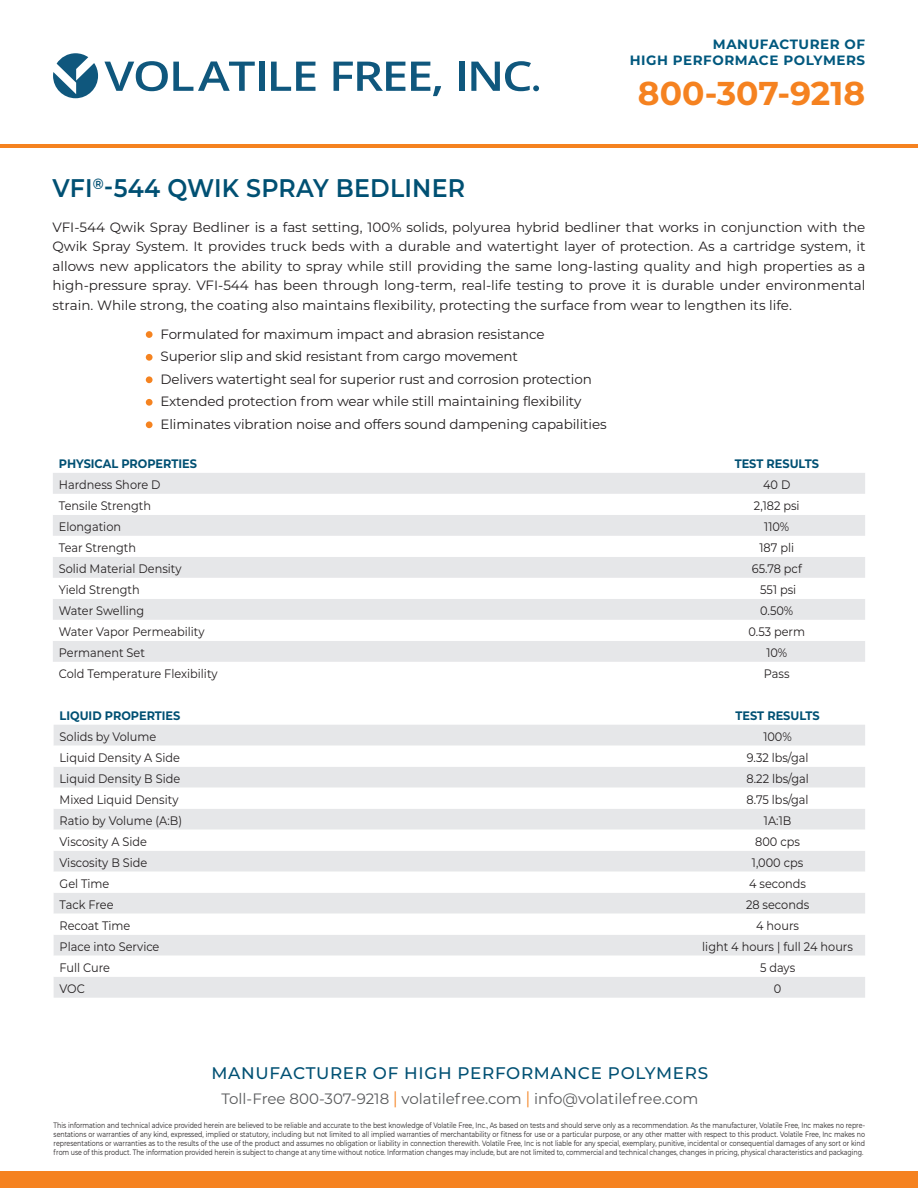
<style>
.page{position:relative;width:918px;height:1188px;background:#fff}
.page>*{position:absolute;margin:0;border:0;box-sizing:border-box;transform-origin:0 0}
.t1{font:700 33px "Montserrat";color:#f58220}
.t2{font:600 25.5px "Montserrat";letter-spacing:.01em;color:#005073;scale:.93 1}
.t3{font:500 16.8px "Montserrat";letter-spacing:.04em;color:#005073}
.t4{font:15px "Montserrat";color:#595a5c}
.INTRO_PARA{font:13.5px/19.5px "Montserrat";letter-spacing:-.01em;color:#231f20;text-align:justify}
.t5{font:700 13.5px "Montserrat";letter-spacing:.04em;color:#01587e}
.t6{font:12.3px "Montserrat";color:#231f20;scale:.92 1}
.t7{font:700 12.3px "Montserrat";color:#005073;scale:.92 1}
.LEGAL{font:7.8px/9px "Montserrat";letter-spacing:-.005em;color:#231f20;text-align:justify;scale:.81 1}
.s1{font-size:17.1px;color:#f58220}
</style>
<div class="page">
<hr style="left:0;top:144px;width:918px;height:3px;background:#f58220">
<svg style="left:53px;top:53px;width:45px;height:45px"></svg>
<svg style="left:104px;top:61px;width:151px;height:30px"></svg>
<div style="left:259px;top:62px;width:6px;height:29px;background:#0f577d"></div>
<svg style="left:271px;top:62px;width:44px;height:29px"></svg>
<svg style="left:334px;top:62px;width:71px;height:29px"></svg>
<svg style="left:411px;top:62px;width:30px;height:34px"></svg>
<div style="left:459px;top:62px;width:6px;height:29px;background:#0f577d"></div>
<svg style="left:471px;top:61px;width:68px;height:30px"></svg>
<div style="left:53px;top:473px;width:812px;height:21px;background:#e6e7e9"></div>
<svg style="left:53px;top:515px;width:812px;height:147px;fill:#e6e7e9"></svg>
<div style="left:54px;top:725px;width:811px;height:273px;background:#e6e7e9"></div>
<svg style="left:54px;top:746px;width:811px;height:231px"></svg>
<div style="left:146px;top:331px;width:7px;height:7px;background:#f58320;border-radius:50%"></div>
<div style="left:146px;top:354px;width:7px;height:7px;background:#f58320;border-radius:50%"></div>
<div style="left:146px;top:376px;width:7px;height:7px;background:#f58320;border-radius:50%"></div>
<div style="left:146px;top:399px;width:7px;height:7px;background:#f58320;border-radius:50%"></div>
<div style="left:146px;top:421px;width:7px;height:7px;background:#f58320;border-radius:50%"></div>
<div style="left:0;top:1171px;width:918px;height:17px;background:#f58220"></div>
<p class="t2" style="left:52px;top:170px;width:445px">VFI<sup>®</sup>-544 QWIK SPRAY BEDLINER</p>
<p class="t5" style="left:713px;top:35px;width:154px">MANUFACTURER OF</p>
<p class="t5" style="left:630px;top:51px;width:237px">HIGH PERFORMACE POLYMERS</p>
<p class="t1" style="left:638px;top:69px;width:229px">800-307-9218</p>
<p class="INTRO_PARA" style="left:52px;top:217px;width:815px">VFI-544 Qwik Spray Bedliner is a fast setting, 100% solids, polyurea hybrid bedliner that works in conjunction with the Qwik Spray System. It provides truck beds with a durable and watertight layer of protection. As a cartridge system, it allows new applicators the ability to spray while still providing the same long-lasting quality and high properties as a high-pressure spray. VFI-544 has been through long-term, real-life testing to prove it is durable under environmental strain. While strong, the coating also maintains flexibility, protecting the surface from wear to lengthen its life.</p>
<p class="INTRO_PARA" style="left:160px;top:324px;width:386px">Formulated for maximum impact and abrasion resistance</p>
<p class="INTRO_PARA" style="left:160px;top:346px;width:359px">Superior slip and skid resistant from cargo movement</p>
<p class="INTRO_PARA" style="left:160px;top:369px;width:433px">Delivers watertight seal for superior rust and corrosion protection</p>
<p class="INTRO_PARA" style="left:160px;top:391px;width:422px">Extended protection from wear while still maintaining flexibility</p>
<p class="INTRO_PARA" style="left:160px;top:414px;width:448px">Eliminates vibration noise and offers sound dampening capabilities</p>
<p class="t7" style="left:59px;top:455px;width:152px">PHYSICAL PROPERTIES</p>
<p class="t7" style="left:735px;top:455px;width:93px">TEST RESULTS</p>
<p class="t6" style="left:59px;top:477px;width:112px">Hardness Shore D</p>
<p class="t6" style="left:763px;top:477px;width:31px">40 D</p>
<p class="t6" style="left:59px;top:498px;width:102px">Tensile Strength</p>
<p class="t6" style="left:754px;top:498px;width:51px">2,182 psi</p>
<p class="t6" style="left:59px;top:519px;width:69px">Elongation</p>
<p class="t6" style="left:764px;top:519px;width:29px">110%</p>
<p class="t6" style="left:59px;top:540px;width:85px">Tear Strength</p>
<p class="t6" style="left:759px;top:540px;width:39px">187 pli</p>
<p class="t6" style="left:59px;top:561px;width:135px">Solid Material Density</p>
<p class="t6" style="left:752px;top:561px;width:56px">65.78 pcf</p>
<p class="t6" style="left:59px;top:582px;width:89px">Yield Strength</p>
<p class="t6" style="left:760px;top:582px;width:41px">551 psi</p>
<p class="t6" style="left:59px;top:603px;width:94px">Water Swelling</p>
<p class="t6" style="left:760px;top:603px;width:37px">0.50%</p>
<p class="t6" style="left:59px;top:624px;width:160px">Water Vapor Permeability</p>
<p class="t6" style="left:749px;top:624px;width:63px">0.53 perm</p>
<p class="t6" style="left:59px;top:645px;width:95px">Permanent Set</p>
<p class="t6" style="left:766px;top:645px;width:24px">10%</p>
<p class="t6" style="left:59px;top:666px;width:174px">Cold Temperature Flexibility</p>
<p class="t6" style="left:764px;top:666px;width:29px">Pass</p>
<p class="t7" style="left:60px;top:707px;width:133px">LIQUID PROPERTIES</p>
<p class="t7" style="left:736px;top:707px;width:93px">TEST RESULTS</p>
<p class="t6" style="left:60px;top:728px;width:107px">Solids by Volume</p>
<p class="t6" style="left:763px;top:728px;width:32px">100%</p>
<p class="t6" style="left:60px;top:749px;width:132px">Liquid Density A Side</p>
<p class="t6" style="left:747px;top:749px;width:69px">9.32 lbs/gal</p>
<p class="t6" style="left:60px;top:770px;width:133px">Liquid Density B Side</p>
<p class="t6" style="left:746px;top:770px;width:69px">8.22 lbs/gal</p>
<p class="t6" style="left:60px;top:791px;width:131px">Mixed Liquid Density</p>
<p class="t6" style="left:747px;top:791px;width:69px">8.75 lbs/gal</p>
<p class="t6" style="left:60px;top:812px;width:135px">Ratio by Volume (A:B)</p>
<p class="t6" style="left:764px;top:812px;width:31px">1A:1B</p>
<p class="t6" style="left:60px;top:833px;width:96px">Viscosity A Side</p>
<p class="t6" style="left:755px;top:833px;width:50px">800 cps</p>
<p class="t6" style="left:60px;top:854px;width:97px">Viscosity B Side</p>
<p class="t6" style="left:752px;top:854px;width:57px">1,000 cps</p>
<p class="t6" style="left:60px;top:875px;width:56px">Gel Time</p>
<p class="t6" style="left:749px;top:875px;width:64px">4 seconds</p>
<p class="t6" style="left:60px;top:896px;width:60px">Tack Free</p>
<p class="t6" style="left:746px;top:896px;width:70px">28 seconds</p>
<p class="t6" style="left:60px;top:917px;width:78px">Recoat Time</p>
<p class="t6" style="left:756px;top:917px;width:48px">4 hours</p>
<p class="t6" style="left:60px;top:938px;width:110px">Place into Service</p>
<p class="t6" style="left:702px;top:938px;width:165px">light 4 hours | full 24 hours</p>
<p class="t6" style="left:60px;top:959px;width:56px">Full Cure</p>
<p class="t6" style="left:760px;top:959px;width:40px">5 days</p>
<p class="t6" style="left:60px;top:980px;width:29px">VOC</p>
<p class="t6" style="left:774px;top:980px;width:10px">0</p>
<p class="t3" style="left:212px;top:1061px;width:498px">MANUFACTURER OF HIGH PERFORMANCE POLYMERS</p>
<p class="t4" style="left:221px;top:1089px;width:478px">Toll-Free 800-307-9218 <span class="s1">|</span> volatilefree.com <span class="s1">|</span> info@volatilefree.com</p>
<p class="LEGAL" style="left:54px;top:1121px;width:1003px">This information and technical advice provided herein are believed to be reliable and accurate to the best knowledge of Volatile Free, Inc., As based on tests and should serve only as a recommendation. As the manufacturer, Volatile Free, Inc makes no repre&shy;sentations or warranties of any kind, expressed, implied or statutory, including but not limited to all implied warranties of merchantability or fitness for use or a particular purpose, or any other matter with respect to this product. Volatile Free, Inc makes no representations or warranties as to the results of the use of the product and assumes no obligation or liability in connection therewith. Volatile Free, Inc is not liable for any special, exemplary, punitive, incidental or consequential damages of any sort or kind from use of this product. The information provided herein is subject to change at any time without notice. Information changes may include, but are not limited to, commercial and technical changes, changes in pricing, physical characteristics and packaging.</p>
</div>
